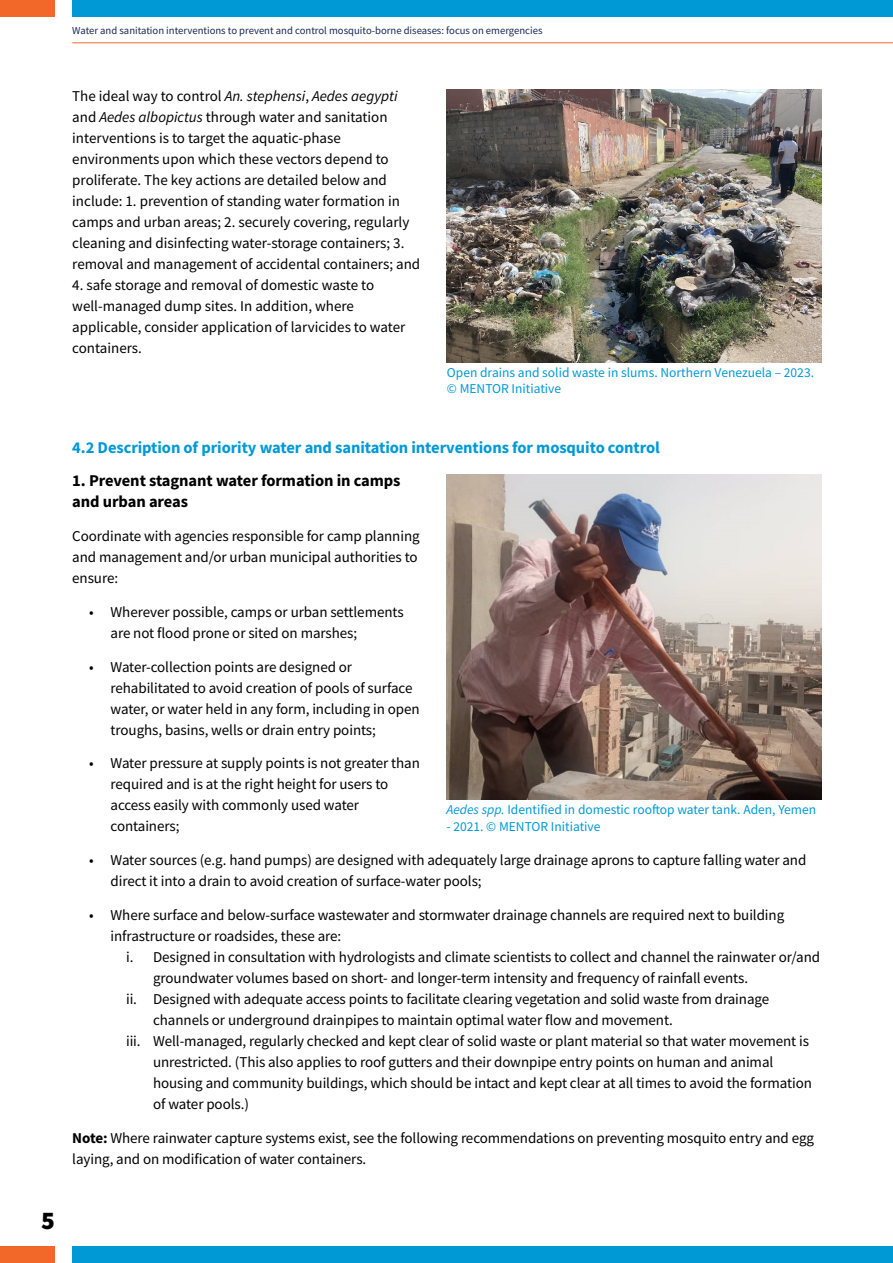
<style>
.page{position:relative;width:893px;height:1263px;background:#fff}
.page>*{position:absolute;margin:0;border:0;box-sizing:border-box;transform-origin:0 0}
.t1{font:900 25.5px "Source Sans Pro";color:#000}
.Title_-_Paragraph{font:700 16.5px "Source Sans Pro";letter-spacing:-.005em;color:#0099d6}
.t2{font:700 16.5px/21px "Source Sans Pro";letter-spacing:-.005em;color:#000}
.t3{font:15px/21px "Source Sans Pro";letter-spacing:-.005em;color:#000}
.t4{font:13.5px/16.2px "Source Sans Pro";color:#0099d6}
.t5{font:10.65px "Source Sans Pro";color:#182957}
.s1{font-style:italic}
.s2{font-weight:700}
</style>
<div class="page">
<div style="left:40px;top:0;width:14px;height:17px;background:#f26829"></div>
<div style="left:40px;top:1246px;width:14px;height:17px;background:#f26829"></div>
<div style="left:0;top:0;width:40px;height:17px;background:#f26829"></div>
<div style="left:0;top:1246px;width:40px;height:17px;background:#f26829"></div>
<div style="left:72px;top:0;width:821px;height:17px;background:#0099d6"></div>
<div style="left:72px;top:1246px;width:821px;height:17px;background:#0099d6"></div>
<hr style="left:72px;top:42px;width:821px;height:1px;background:#f26829">
<img style="left:446px;top:89px;width:375px;height:274px">
<img style="left:447px;top:475px;width:375px;height:324px">
<p class="t5" style="left:72px;top:23px;width:472px">Water and sanitation interventions to prevent and control mosquito-borne diseases: focus on emergencies</p>
<p class="t3" style="left:72px;top:85px;width:349px">The ideal way to control <span class="s1">An. stephensi</span>, <span class="s1">Aedes aegypti </span>and <span class="s1">Aedes albopictus</span> through water and sanitation interventions is to target the aquatic-phase environments upon which these vectors depend to proliferate. The key actions are detailed below and include: 1. prevention of standing water formation in camps and urban areas; 2. securely covering, regularly cleaning and disinfecting water-storage containers; 3. removal and management of accidental containers; and</p>
<p class="t3" style="left:72px;top:274px;width:335px">4. safe storage and removal of domestic waste to well-managed dump sites. In addition, where applicable, consider application of larvicides to water containers.</p>
<p class="t4" style="left:447px;top:365px;width:369px">Open drains and solid waste in slums. Northern Venezuela – 2023. © MENTOR Initiative</p>
<h1 class="t1" style="left:41px;top:1203px;width:15px">5</h1>
<p class="Title_-_Paragraph" style="left:72px;top:436px;width:589px">4.2 Description of priority water and sanitation interventions for mosquito control</p>
<p class="t2" style="left:72px;top:470px;width:330px">1. Prevent stagnant water formation in camps and urban areas</p>
<p class="t3" style="left:72px;top:526px;width:349px">Coordinate with agencies responsible for camp planning and management and/or urban municipal authorities to ensure:</p>
<p class="t3" style="left:111px;top:601px;width:295px;text-indent:-21px">• Wherever possible, camps or urban settlements are not flood prone or sited on marshes;</p>
<p class="t3" style="left:111px;top:656px;width:311px;text-indent:-21px">• Water-collection points are designed or rehabilitated to avoid creation of pools of surface water, or water held in any form, including in open troughs, basins, wells or drain entry points;</p>
<p class="t3" style="left:111px;top:753px;width:311px;text-indent:-21px">• Water pressure at supply points is not greater than required and is at the right height for users to access easily with commonly used water containers;</p>
<p class="t3" style="left:111px;top:850px;width:697px;text-indent:-21px">• Water sources (e.g. hand pumps) are designed with adequately large drainage aprons to capture falling water and direct it into a drain to avoid creation of surface-water pools;</p>
<p class="t3" style="left:111px;top:904px;width:675px;text-indent:-21px">• Where surface and below-surface wastewater and stormwater drainage channels are required next to building infrastructure or roadsides, these are:</p>
<p class="t3" style="left:153px;top:946px;width:669px;text-indent:-27px">i. Designed in consultation with hydrologists and climate scientists to collect and channel the rainwater or/and groundwater volumes based on short- and longer-term intensity and frequency of rainfall events.</p>
<p class="t3" style="left:153px;top:988px;width:618px;text-indent:-27px">ii. Designed with adequate access points to facilitate clearing vegetation and solid waste from drainage channels or underground drainpipes to maintain optimal water flow and movement.</p>
<p class="t3" style="left:153px;top:1030px;width:660px;text-indent:-27px">iii. Well-managed, regularly checked and kept clear of solid waste or plant material so that water movement is unrestricted. (This also applies to roof gutters and their downpipe entry points on human and animal housing and community buildings, which should be intact and kept clear at all times to avoid the formation of water pools.)</p>
<p class="t3" style="left:72px;top:1127px;width:743px"><span class="s2">Note:</span> Where rainwater capture systems exist, see the following recommendations on preventing mosquito entry and egg laying, and on modification of water containers.</p>
<p class="t4" style="left:446px;top:802px;width:371px"><span class="s1">Aedes spp.</span> Identified in domestic rooftop water tank. Aden, Yemen</p>
<p class="t4" style="left:446px;top:818px;width:156px">- 2021. © MENTOR Initiative</p>
</div>
